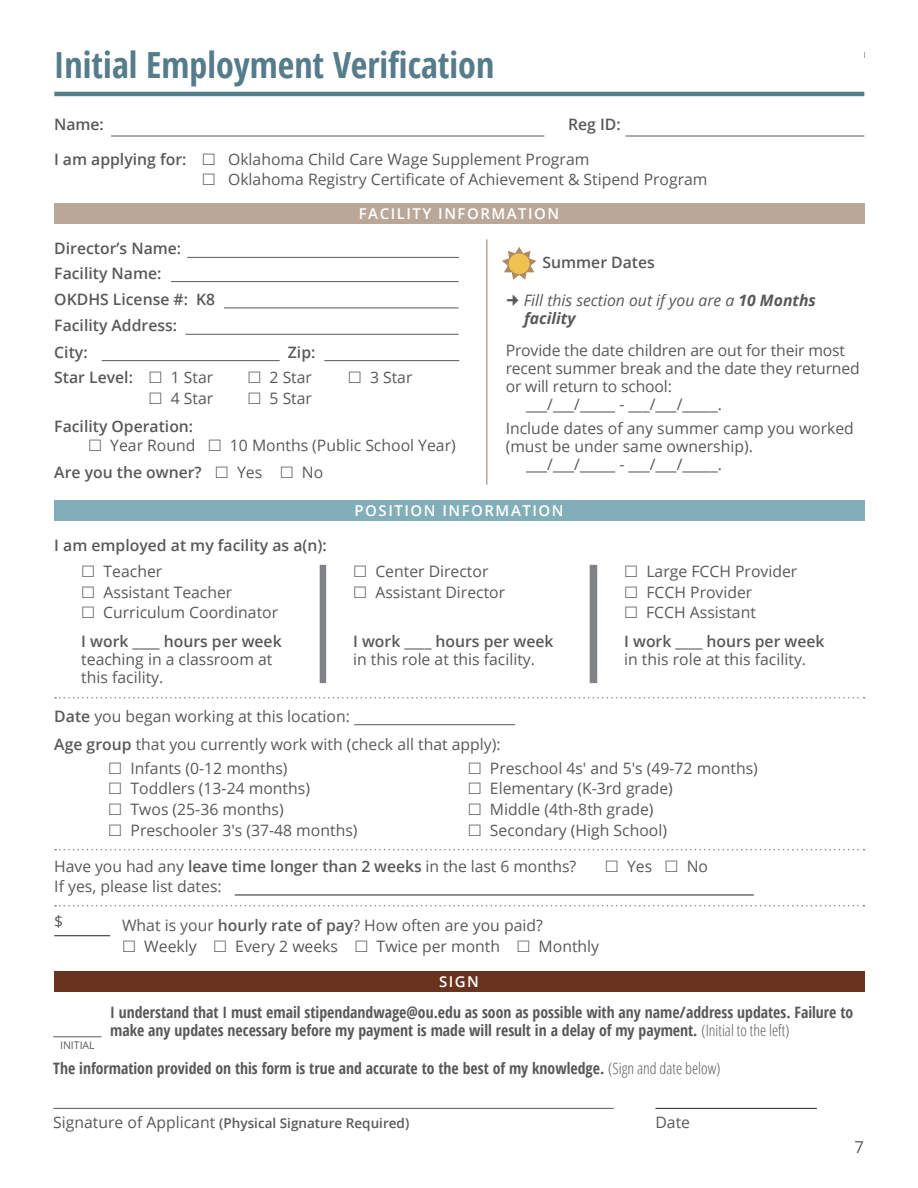
<style>
.page{position:relative;width:918px;height:1188px;background:#fff}
.page>*{position:absolute;margin:0;border:0;box-sizing:border-box;transform-origin:0 0}
.t1{font:700 condensed 36px "Open Sans";color:#557c8b}
.t2{font:16.5px "Open Sans";color:#58595b}
.Body{font:15.75px/18px "Open Sans";color:#58595b}
.t3{font:700 condensed 15.75px/18px "Open Sans";color:#58595b}
.Body-2{font:600 15.75px "Open Sans";color:#58595b}
.Body-3{font:italic 15.75px/18px "Open Sans";color:#58595b}
.t4{font:600 15px "Open Sans";letter-spacing:.1em;color:#fff}
.t5{font:600 13.5px "Open Sans";color:#58595b}
.t6{font:10.5px "Open Sans";color:#58595b}
.s1{font-weight:700}
.s2{font-weight:600}
.s3{font-weight:300}
.s4{font-weight:400;font-size:15.75px}
</style>
<div class="page">
<hr style="left:354px;top:724px;width:161px;height:1px;background:#58595b">
<hr style="left:235px;top:895px;width:519px;height:1px;background:#231f20">
<hr style="left:54px;top:935px;width:56px;height:1px;background:#231f20">
<hr style="left:53px;top:1037px;width:49px;height:1px;background:#58595b">
<hr style="left:53px;top:1108px;width:561px;height:1px;background:#58595b">
<hr style="left:655px;top:1108px;width:162px;height:1px;background:#231f20">
<hr style="left:187px;top:257px;width:272px;height:1px;background:#58595b">
<hr style="left:171px;top:281px;width:288px;height:1px;background:#58595b">
<hr style="left:224px;top:308px;width:235px;height:1px;background:#58595b">
<hr style="left:186px;top:334px;width:273px;height:1px;background:#58595b">
<hr style="left:102px;top:360px;width:178px;height:1px;background:#58595b">
<hr style="left:324px;top:360px;width:135px;height:1px;background:#58595b">
<hr style="left:111px;top:136px;width:433px;height:1px;background:#58595b">
<hr style="left:626px;top:136px;width:238px;height:1px;background:#58595b">
<hr style="left:486px;top:239px;width:2px;height:246px;background:#b9a89a">
<div style="left:54px;top:203px;width:810px;height:21px;background:#b9a89a"></div>
<div style="left:54px;top:500px;width:810px;height:21px;background:#82aeb9"></div>
<div style="left:54px;top:971px;width:810px;height:20px;background:#69331f"></div>
<hr style="left:54px;top:92px;width:810px;height:4px;background:#557c8b">
<svg style="left:502px;top:247px;width:35px;height:33px"></svg>
<div style="left:509px;top:253px;width:21px;height:21px;background:#f0c24f;border-radius:50%"></div>
<svg style="left:55px;top:697px;width:810px;height:2px"></svg>
<svg style="left:55px;top:849px;width:810px;height:1px"></svg>
<svg style="left:55px;top:905px;width:809px;height:1px"></svg>
<svg style="left:320px;top:565px;width:277px;height:118px"></svg>
<p class="t1" style="left:54px;top:40px;width:442px">Initial Employment Verification</p>
<p class="Body-2" style="left:54px;top:114px;width:51px">Name:</p>
<p class="Body-2" style="left:568px;top:114px;width:54px">Reg ID:</p>
<p class="Body-2" style="left:54px;top:149px;width:134px">I am applying for:</p>
<p class="Body" style="left:228px;top:150px;width:363px">Oklahoma Child Care Wage Supplement Program</p>
<p class="Body" style="left:228px;top:170px;width:481px">Oklahoma Registry Certificate of Achievement &amp; Stipend Program</p>
<p class="t4" style="left:359px;top:204px;width:202px">FACILITY INFORMATION</p>
<p class="Body-2" style="left:54px;top:238px;width:128px">Director’s Name:</p>
<p class="Body-2" style="left:54px;top:262px;width:109px">Facility Name:</p>
<p class="Body-2" style="left:54px;top:288px;width:162px">OKDHS License #: K8</p>
<p class="Body-2" style="left:54px;top:315px;width:124px">Facility Address:</p>
<p class="Body-2" style="left:54px;top:341px;width:35px">City:</p>
<p class="Body-2" style="left:288px;top:341px;width:29px">Zip:</p>
<p class="Body-2" style="left:54px;top:367px;width:80px">Star Level:</p>
<p class="Body" style="left:171px;top:368px;width:44px">1 Star</p>
<p class="Body" style="left:270px;top:368px;width:44px">2 Star</p>
<p class="Body" style="left:370px;top:368px;width:44px">3 Star</p>
<p class="Body" style="left:171px;top:389px;width:44px">4 Star</p>
<p class="Body" style="left:270px;top:389px;width:44px">5 Star</p>
<p class="Body-2" style="left:54px;top:415px;width:140px">Facility Operation:</p>
<p class="Body" style="left:110px;top:436px;width:87px">Year Round</p>
<p class="Body" style="left:230px;top:436px;width:227px">10 Months (Public School Year)</p>
<p class="Body-2" style="left:54px;top:461px;width:149px">Are you the owner?</p>
<p class="Body" style="left:237px;top:463px;width:27px">Yes</p>
<p class="Body" style="left:302px;top:463px;width:23px">No</p>
<p class="Body-2" style="left:543px;top:251px;width:114px">Summer Dates</p>
<p class="Body-3" style="left:524px;top:291px;width:294px">Fill this section out if you are a <span class="s1">10 Months facility</span></p>
<p class="Body" style="left:506px;top:341px;width:341px">Provide the date children are out for their most</p>
<p class="Body" style="left:506px;top:359px;width:356px">recent summer break and the date they returned</p>
<p class="Body" style="left:506px;top:377px;width:168px">or will return to school:</p>
<p class="Body" style="left:526px;top:395px;width:197px">___/___/_____ - ___/___/_____.</p>
<p class="Body" style="left:506px;top:419px;width:350px">Include dates of any summer camp you worked</p>
<p class="Body" style="left:506px;top:437px;width:249px">(must be under same ownership).</p>
<p class="Body" style="left:526px;top:455px;width:197px">___/___/_____ - ___/___/_____.</p>
<p class="t4" style="left:355px;top:501px;width:210px">POSITION INFORMATION</p>
<p class="Body-2" style="left:54px;top:534px;width:274px">I am employed at my facility as a(n):</p>
<p class="Body" style="left:104px;top:562px;width:60px">Teacher</p>
<p class="Body" style="left:375px;top:562px;width:115px">Center Director</p>
<p class="Body" style="left:646px;top:562px;width:152px">Large FCCH Provider</p>
<p class="Body" style="left:104px;top:583px;width:130px">Assistant Teacher</p>
<p class="Body" style="left:375px;top:583px;width:131px">Assistant Director</p>
<p class="Body" style="left:646px;top:583px;width:107px">FCCH Provider</p>
<p class="Body" style="left:103px;top:603px;width:176px">Curriculum Coordinator</p>
<p class="Body" style="left:646px;top:603px;width:111px">FCCH Assistant</p>
<p class="Body" style="left:81px;top:632px;width:202px"><span class="s2">I work ____ hours per week </span>teaching in a classroom at this facility.</p>
<p class="Body" style="left:353px;top:632px;width:202px"><span class="s2">I work ____ hours per week </span>in this role at this facility.</p>
<p class="Body" style="left:624px;top:632px;width:202px"><span class="s2">I work ____ hours per week </span>in this role at this facility.</p>
<p class="Body" style="left:54px;top:707px;width:297px"><span class="s2">Date</span> you began working at this location:</p>
<p class="Body" style="left:54px;top:735px;width:448px"><span class="s2">Age group</span> that you currently work with (check all that apply):</p>
<p class="Body" style="left:131px;top:758px;width:159px">Infants (0-12 months)</p>
<p class="Body" style="left:490px;top:758px;width:270px">Preschool 4s' and 5's (49-72 months)</p>
<p class="Body" style="left:131px;top:779px;width:181px">Toddlers (13-24 months)</p>
<p class="Body" style="left:490px;top:779px;width:185px">Elementary (K-3rd grade)</p>
<p class="Body" style="left:131px;top:800px;width:155px">Twos (25-36 months)</p>
<p class="Body" style="left:490px;top:800px;width:165px">Middle (4th-8th grade)</p>
<p class="Body" style="left:131px;top:821px;width:228px">Preschooler 3's (37-48 months)</p>
<p class="Body" style="left:490px;top:821px;width:179px">Secondary (High School)</p>
<p class="Body" style="left:54px;top:857px;width:523px">Have you had any <span class="s2">leave time longer than 2 weeks</span> in the last 6 months?</p>
<p class="Body" style="left:627px;top:857px;width:27px">Yes</p>
<p class="Body" style="left:687px;top:857px;width:23px">No</p>
<p class="Body" style="left:54px;top:877px;width:169px">If yes, please list dates:</p>
<p class="Body" style="left:54px;top:912px;width:11px">$</p>
<p class="Body" style="left:122px;top:916px;width:422px">What is your <span class="s2">hourly rate of pay</span>? How often are you paid?</p>
<p class="Body" style="left:144px;top:937px;width:54px">Weekly</p>
<p class="Body" style="left:235px;top:937px;width:104px">Every 2 weeks</p>
<p class="Body" style="left:377px;top:937px;width:125px">Twice per month</p>
<p class="Body" style="left:539px;top:937px;width:62px">Monthly</p>
<p class="t4" style="left:439px;top:971px;width:41px">SIGN</p>
<p class="t3" style="left:110px;top:1003px;width:745px">I understand that I must email stipendandwage@ou.edu as soon as possible with any name/address updates. Failure to make any updates necessary before my payment is made will result in a delay of my payment. <span class="s3">(Initial to the left)</span></p>
<p class="t6" style="left:60px;top:1038px;width:36px">INITIAL</p>
<p class="t3" style="left:53px;top:1059px;width:669px">The information provided on this form is true and accurate to the best of my knowledge. <span class="s3">(Sign and date below)</span></p>
<p class="t5" style="left:53px;top:1114px;width:358px"><span class="s4">Signature of Applicant</span> (Physical Signature Required)</p>
<p class="Body" style="left:655px;top:1113px;width:36px">Date</p>
<p class="t2" style="left:855px;top:1135px;width:11px">7</p>
</div>
